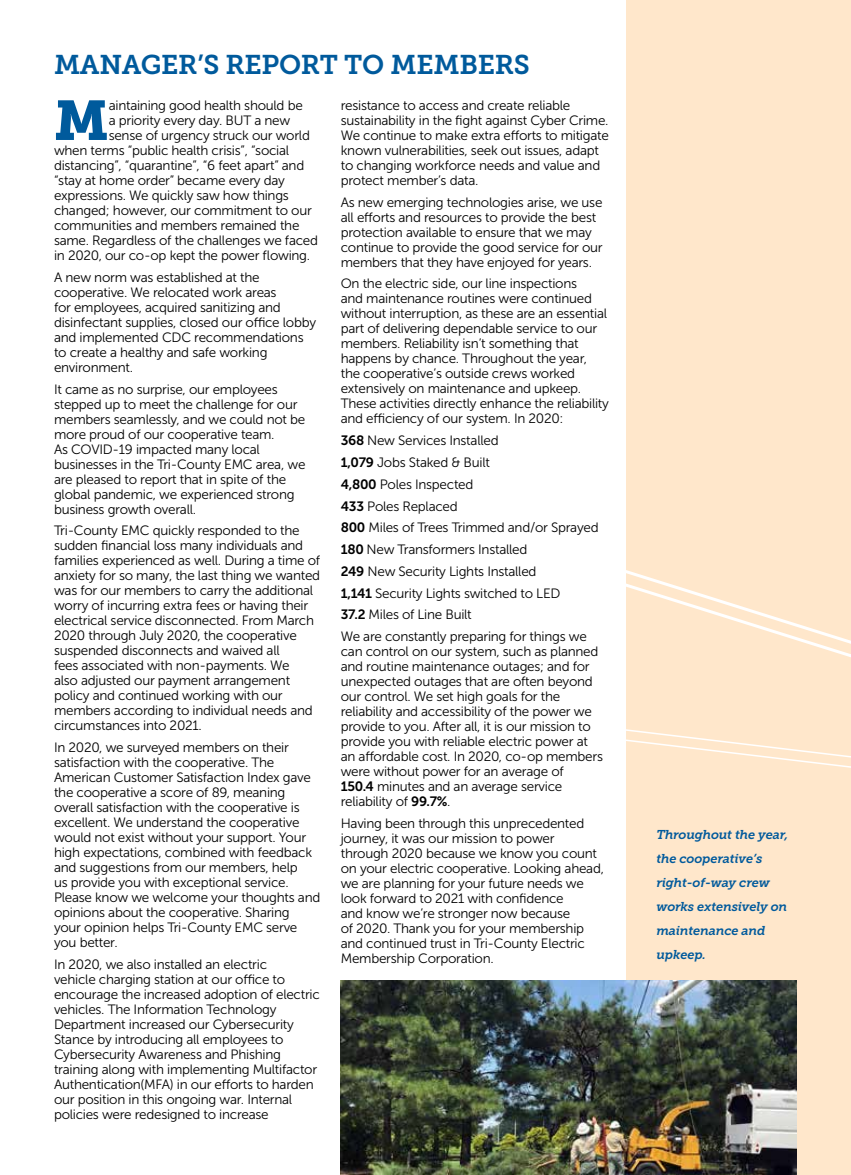
<style>
.page{position:relative;width:851px;height:1175px;background:#fff}
.page>*{position:absolute;margin:0;border:0;box-sizing:border-box;transform-origin:0 0}
.t1{font:55.5px "Museo Slab 900";color:#005a9c}
.t2{font:27px "Museo Slab 700";letter-spacing:-.01em;color:#005a9c}
.t3{font:13.5px/15px "Museo Sans 300";letter-spacing:-.02em;color:#000}
.t4{font:italic 12.75px/24px "Museo Slab 700";letter-spacing:-.01em;color:#005a9c}
.s1{font-family:"Museo Sans 700"}
</style>
<div class="page">
<div style="left:626px;top:0;width:224px;height:1174px;background:#ffe7cb"></div>
<svg style="left:626px;top:570px;width:224px;height:194px"></svg>
<img style="left:341px;top:980px;width:455px;height:194px">
<h2 class="t2" style="left:54px;top:50px;width:477px">MANAGER’S REPORT TO MEMBERS</h2>
<h1 class="t1" style="left:54px;top:88px;width:56px">M</h1>
<p class="t3" style="left:109px;top:98px;width:195px">aintaining good health should be</p>
<p class="t3" style="left:341px;top:98px;width:269px">resistance to access and create reliable sustainability in the fight against Cyber Crime.<br>We continue to make extra efforts to mitigate known vulnerabilities, seek out issues, adapt to changing workforce needs and value and protect member’s data.</p>
<p class="t3" style="left:341px;top:195px;width:263px">As new emerging technologies arise, we use all efforts and resources to provide the best protection available to ensure that we may continue to provide the good service for our members that they have enjoyed for years.</p>
<p class="t3" style="left:341px;top:276px;width:270px">On the electric side, our line inspections<br>and maintenance routines were continued without interruption, as these are an essential part of delivering dependable service to our members. Reliability isn’t something that happens by chance. Throughout the year, the cooperative’s outside crews worked extensively on maintenance and upkeep.<br>These activities directly enhance the reliability and efficiency of our system. In 2020:</p>
<p class="t3" style="left:341px;top:430px;width:259px;line-height:21.8px"><span class="s1">368</span> New Services Installed<br><span class="s1">1,079</span> Jobs Staked &amp; Built<br><span class="s1">4,800</span> Poles Inspected<br><span class="s1">433</span> Poles Replaced<br><span class="s1">800</span> Miles of Trees Trimmed and/or Sprayed<br><span class="s1">180</span> New Transformers Installed<br><span class="s1">249</span> New Security Lights Installed<br><span class="s1">1,141</span> Security Lights switched to LED<br><span class="s1">37.2</span> Miles of Line Built<br>We are constantly preparing for things we</p>
<p class="t3" style="left:341px;top:644px;width:264px">can control on our system, such as planned and routine maintenance outages; and for unexpected outages that are often beyond our control. We set high goals for the reliability and accessibility of the power we provide to you. After all, it is our mission to provide you with reliable electric power at an affordable cost. In 2020, co-op members were without power for an average of<br><span class="s1">150.4</span> minutes and an average service reliability of <span class="s1">99.7%</span>.</p>
<p class="t3" style="left:341px;top:815px;width:265px">Having been through this unprecedented journey, it was our mission to power through 2020 because we know you count on your electric cooperative. Looking ahead, we are planning for your future needs we look forward to 2021 with confidence<br>and know we’re stronger now because<br>of 2020. Thank you for your membership and continued trust in Tri-County Electric Membership Corporation.</p>
<p class="t4" style="left:656px;top:822px;width:133px">Throughout the year, the cooperative’s right-of-way crew works extensively on maintenance and upkeep.</p>
<p class="t3" style="left:109px;top:113px;width:183px">a priority every day. BUT a new</p>
<p class="t3" style="left:109px;top:128px;width:203px">sense of urgency struck our world</p>
<p class="t3" style="left:54px;top:143px;width:237px">when terms “public health crisis”, “social</p>
<p class="t3" style="left:54px;top:158px;width:252px">distancing”, “quarantine”, “6 feet apart” and</p>
<p class="t3" style="left:54px;top:173px;width:232px">“stay at home order” became every day</p>
<p class="t3" style="left:54px;top:188px;width:236px">expressions. We quickly saw how things</p>
<p class="t3" style="left:54px;top:203px;width:259px">changed; however, our commitment to our</p>
<p class="t3" style="left:54px;top:218px;width:247px">communities and members remained the</p>
<p class="t3" style="left:54px;top:233px;width:265px">same. Regardless of the challenges we faced</p>
<p class="t3" style="left:54px;top:248px;width:258px">in 2020, our co-op kept the power flowing.</p>
<p class="t3" style="left:54px;top:270px;width:264px">A new norm was established at the cooperative. We relocated work areas<br>for employees, acquired sanitizing and disinfectant supplies, closed our office lobby and implemented CDC recommendations to create a healthy and safe working environment.</p>
<p class="t3" style="left:54px;top:381px;width:253px">It came as no surprise, our employees stepped up to meet the challenge for our members seamlessly, and we could not be more proud of our cooperative team.<br>As COVID-19 impacted many local businesses in the Tri-County EMC area, we are pleased to report that in spite of the global pandemic, we experienced strong business growth overall.</p>
<p class="t3" style="left:54px;top:523px;width:268px">Tri-County EMC quickly responded to the sudden financial loss many individuals and families experienced as well. During a time of anxiety for so many, the last thing we wanted was for our members to carry the additional worry of incurring extra fees or having their electrical service disconnected. From March 2020 through July 2020, the cooperative suspended disconnects and waived all<br>fees associated with non-payments. We<br>also adjusted our payment arrangement policy and continued working with our members according to individual needs and circumstances into 2021.</p>
<p class="t3" style="left:54px;top:740px;width:268px">In 2020, we surveyed members on their satisfaction with the cooperative. The American Customer Satisfaction Index gave the cooperative a score of 89, meaning overall satisfaction with the cooperative is excellent. We understand the cooperative would not exist without your support. Your high expectations, combined with feedback and suggestions from our members, help<br>us provide you with exceptional service.<br>Please know we welcome your thoughts and opinions about the cooperative. Sharing<br>your opinion helps Tri-County EMC serve you better.</p>
<p class="t3" style="left:54px;top:957px;width:267px">In 2020, we also installed an electric<br>vehicle charging station at our office to encourage the increased adoption of electric vehicles. The Information Technology Department increased our Cybersecurity Stance by introducing all employees to Cybersecurity Awareness and Phishing training along with implementing Multifactor Authentication(MFA) in our efforts to harden our position in this ongoing war. Internal policies were redesigned to increase</p>
</div>
